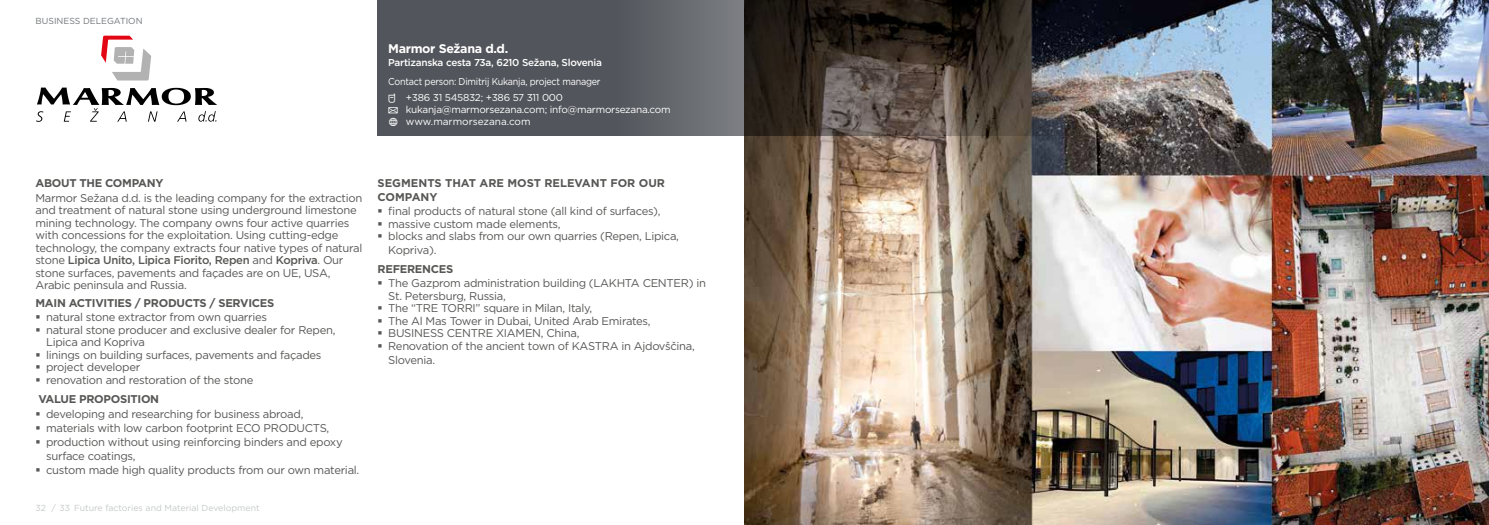
<style>
.page{position:relative;width:1489px;height:525px;background:#fff}
.page>*{position:absolute;margin:0;border:0;box-sizing:border-box;transform-origin:0 0}
.t1{font:700 12.5px "Gotham";letter-spacing:-.025em;color:#fff}
.t2{font:11.25px/12.5px "Gotham";letter-spacing:-.025em;color:#575756}
.t3{font:700 11.25px "Gotham";letter-spacing:-.025em;color:#575756}
.t4{font:700 11.25px/13.8px "Gotham";color:#575756}
.t5{font:10px/15.5px "Gotham";letter-spacing:-.025em;color:#fff;scale:.9 1}
.t6{font:10px/12px "Gotham";letter-spacing:-.025em;color:#fff}
.t7{font:500 10px "Gotham";letter-spacing:-.025em;color:#fff}
.t8{font:8.75px "Gotham";color:#c6c8c9}
.t9{font:8.75px "Gotham";color:#717477}
.s1{font-weight:500}
</style>
<div class="page">
<img style="left:744px;top:0;width:744px;height:524px">
<svg style="left:377px;top:0;width:898px;height:136px;background:#565659"></svg>
<svg style="left:101px;top:36px;width:50px;height:44px"></svg>
<svg style="left:36px;top:87px;width:181px;height:35px"></svg>
<svg style="left:388px;top:93px;width:10px;height:33px"></svg>
<p class="t9" style="left:35px;top:15px;width:109px">BUSINESS DELEGATION</p>
<p class="t1" style="left:388px;top:40px;width:122px">Marmor Sežana d.d.</p>
<p class="t7" style="left:388px;top:56px;width:215px">Partizanska cesta 73a, 6210 Sežana, Slovenia</p>
<p class="t5" style="left:406px;top:74px;width:218px;text-indent:-18px">Contact person: Dimitrij Kukanja, project manager +386 31 545832; +386 57 311 000</p>
<p class="t6" style="left:406px;top:103px;width:266px">kukanja@marmorsezana.com; info@marmorsezana.com www.marmorsezana.com</p>
<p class="t3" style="left:35px;top:176px;width:129px">ABOUT THE COMPANY</p>
<p class="t2" style="left:35px;top:191px;width:328px">Marmor Sežana d.d. is the leading company for the extraction and treatment of natural stone using underground limestone mining technology. The company owns four active quarries with concessions for the exploitation. Using cutting-edge technology, the company extracts four native types of natural stone <span class="s1">Lipica Unito, Lipica Fiorito, Repen</span> and <span class="s1">Kopriva</span>. Our stone surfaces, pavements and façades are on UE, USA, Arabic peninsula and Russia.</p>
<p class="t3" style="left:35px;top:295px;width:240px">MAIN ACTIVITIES / PRODUCTS / SERVICES</p>
<p class="t2" style="left:46px;top:310px;width:291px">natural stone extractor from own quarries<br>natural stone producer and exclusive dealer for Repen, Lipica and Kopriva<br>linings on building surfaces, pavements and façades project developer<br>renovation and restoration of the stone</p>
<p class="t3" style="left:39px;top:391px;width:122px">VALUE PROPOSITION</p>
<p class="t2" style="left:46px;top:407px;width:315px;line-height:13.8px">developing and researching for business abroad,<br>materials with low carbon footprint ECO PRODUCTS, production without using reinforcing binders and epoxy surface coatings,<br>custom made high quality products from our own material.</p>
<p class="t8" style="left:35px;top:502px;width:36px">32 / 33</p>
<p class="t8" style="left:74px;top:502px;width:187px">Future factories and Material Development</p>
<p class="t4" style="left:377px;top:176px;width:289px">SEGMENTS THAT ARE MOST RELEVANT FOR OUR<br>COMPANY</p>
<p class="t2" style="left:388px;top:204px;width:292px;line-height:12.9px">final products of natural stone (all kind of surfaces), massive custom made elements,<br>blocks and slabs from our own quarries (Repen, Lipica, Kopriva).</p>
<p class="t3" style="left:377px;top:261px;width:77px">REFERENCES</p>
<p class="t2" style="left:388px;top:276px;width:319px">The Gazprom administration building (LAKHTA CENTER) in St. Petersburg, Russia,<br>The “TRE TORRI” square in Milan, Italy,<br>The Al Mas Tower in Dubai, United Arab Emirates, BUSINESS CENTRE XIAMEN, China,<br>Renovation of the ancient town of KASTRA in Ajdovščina,</p>
<p class="t2" style="left:388px;top:353px;width:48px">Slovenia.</p>
</div>
